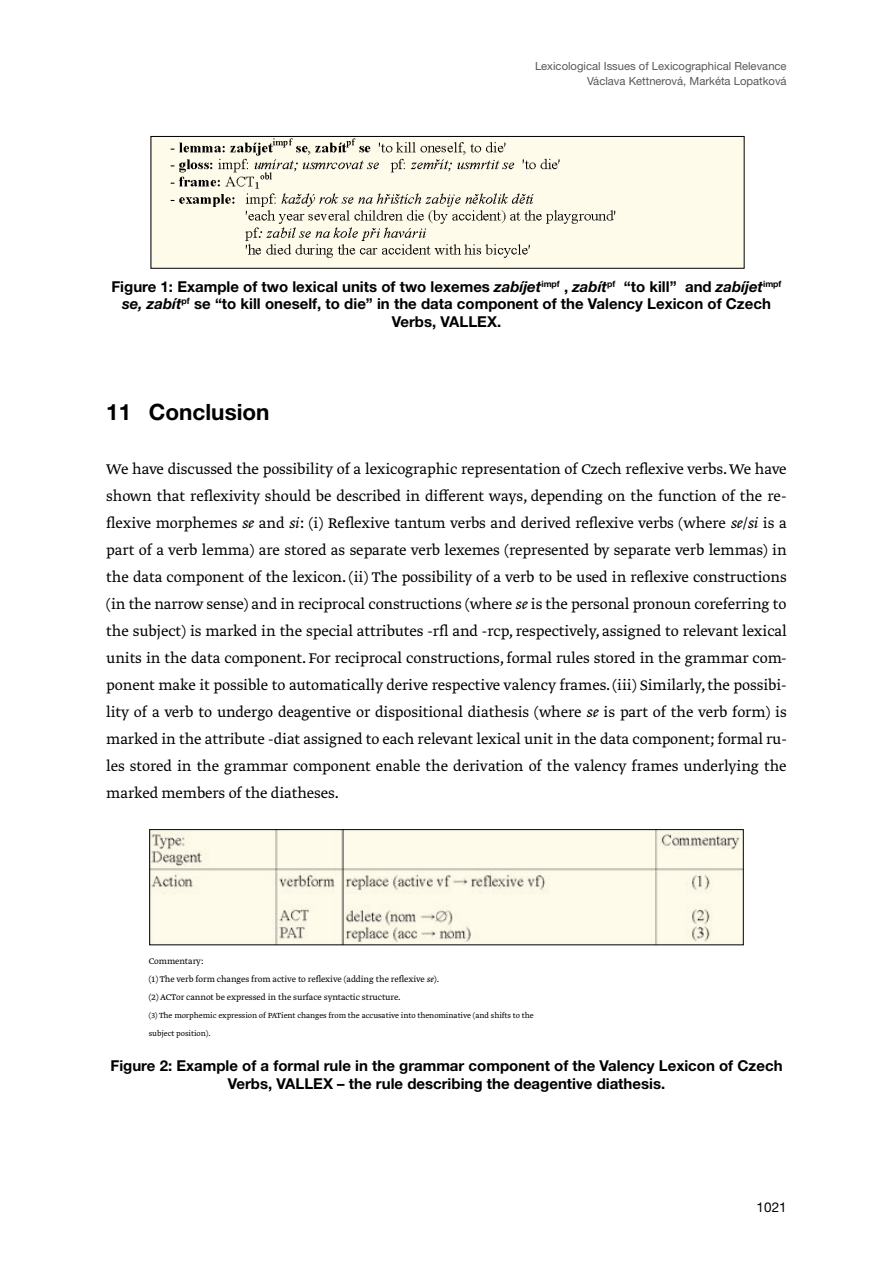
<style>
.page{position:relative;width:893px;height:1263px;background:#fff}
.page>*{position:absolute;margin:0;border:0;box-sizing:border-box;transform-origin:0 0}
.t1{font:700 22.5px "Helvetica Neue LT Std";color:#000}
.t2{font:16.5px/27px "Greta Text Light Plus";color:#000;text-align:justify}
.t3{font:700 15px/17.2px "Helvetica Neue LT Std";color:#000;text-align:center}
.t4{font:13.5px "Helvetica Neue LT Std";color:#000}
.t5{font:11.25px/15px "Helvetica Neue LT Std";color:#58585a;text-align:right}
.t6{font:9.6px/18px "Greta Text Light Plus";color:#000}
.t7{font:8.7px/18px "Greta Text Light Plus";color:#000}
.s1{font-style:italic}
.s2{font-family:"Greta Text Light Italic Plus"}
</style>
<div class="page">
<img style="left:153px;top:138px;width:589px;height:129px">
<div style="left:151px;top:136px;width:593px;height:133px;border:1px solid #000"></div>
<img style="left:151px;top:831px;width:591px;height:112px">
<div style="left:149px;top:829px;width:595px;height:116px;border:1px solid #000"></div>
<p class="t5" style="left:535px;top:58px;width:253px">Lexicological Issues of Lexicographical Relevance<br>Václava Kettnerová, Markéta Lopatková</p>
<p class="t3" style="left:111px;top:278px;width:672px">Figure 1: Example of two lexical units of two lexemes <span class="s1">zabíjet</span><sup>impf</sup> , <span class="s1">zabít</span><sup>pf</sup> “to kill” and <span class="s1">zabíjet</span><sup>impf </sup><span class="s1">se, zabít</span><sup>pf</sup> se “to kill oneself, to die” in the data component of the Valency Lexicon of Czech<br>Verbs, VALLEX.</p>
<h1 class="t1" style="left:106px;top:398px;width:165px">11 Conclusion</h1>
<p class="t2" style="left:106px;top:457px;width:682px">We have discussed the possibility of a lexicographic representation of Czech reflexive verbs. We have shown that reflexivity should be described in different ways, depending on the function of the re&shy;flexive morphemes <span class="s2">se</span> and <span class="s2">si</span>: (i) Reflexive tantum verbs and derived reflexive verbs (where <span class="s2">se</span>/<span class="s2">si</span> is a part of a verb lemma) are stored as separate verb lexemes (represented by separate verb lemmas) in the data component of the lexicon. (ii) The possibility of a verb to be used in reflexive constructions (in the narrow sense) and in reciprocal constructions (where <span class="s2">se</span> is the personal pronoun coreferring to the subject) is marked in the special attributes -rfl and -rcp, respectively, assigned to relevant lexical units in the data component. For reciprocal constructions, formal rules stored in the grammar com&shy;ponent make it possible to automatically derive respective valency frames. (iii) Similarly, the possibi&shy;lity of a verb to undergo deagentive or dispositional diathesis (where <span class="s2">se</span> is part of the verb form) is marked in the attribute -diat assigned to each relevant lexical unit in the data component; formal ru&shy;les stored in the grammar component enable the derivation of the valency frames underlying the marked members of the diatheses.</p>
<p class="t6" style="left:149px;top:952px;width:292px">Commentary:<br>(1) The verb form changes from active to reflexive (adding the reflexive <span class="s2">se</span>). (2) ACTor cannot be expressed in the surface syntactic structure.</p>
<p class="t7" style="left:149px;top:1007px;width:386px">(3) The morphemic expression of PATient changes from the accusative into thenominative (and shifts to the subject position).</p>
<p class="t3" style="left:110px;top:1057px;width:674px">Figure 2: Example of a formal rule in the grammar component of the Valency Lexicon of Czech<br>Verbs, VALLEX – the rule describing the deagentive diathesis.</p>
<p class="t4" style="left:757px;top:1199px;width:32px">1021</p>
</div>
